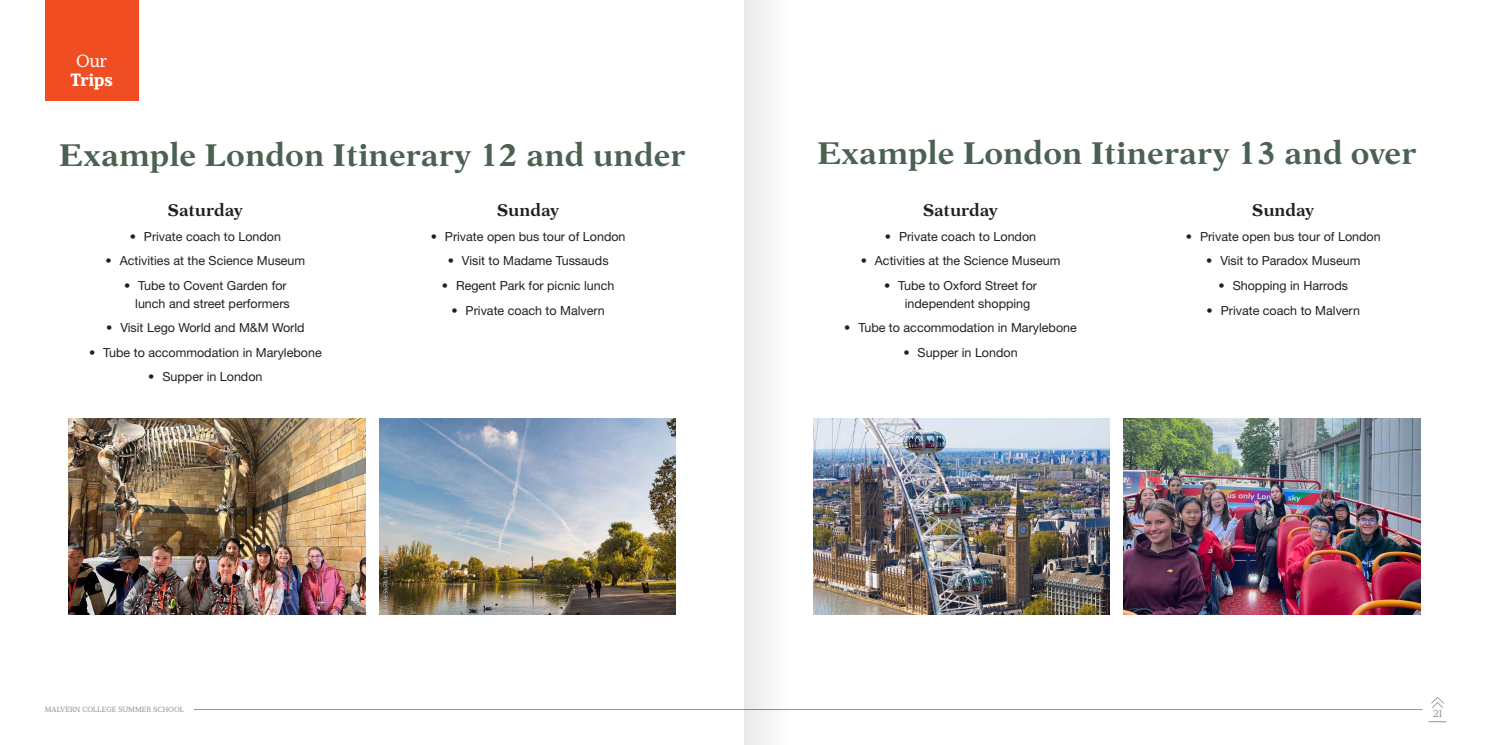
<style>
.page{position:relative;width:1489px;height:745px;background:#fff}
.page>*{position:absolute;margin:0;border:0;box-sizing:border-box;transform-origin:0 0}
.BLACK_TITLE{font:500 32.5px "Aster";color:#4b6151}
.t1{font:700 17.62px/18.6px "Prumo Slab";color:#fff;text-align:center}
.Small_sub{font:500 17.5px "Aster";letter-spacing:-.015em;color:#231f20}
.t2{font:12.5px/17.5px "Helvetica Neue LT Pro";color:#231f20;text-align:right}
.t3{font:10px "Prumo Slab";color:#929595}
.t4{font:7.5px "Prumo Slab";letter-spacing:.01em;color:#929595}
.s1{font-weight:400}
</style>
<div class="page">
<svg style="left:1431px;top:697px;width:12px;height:11px"></svg>
<hr style="left:194px;top:708px;width:1228px;height:1px;background:#929595">
<img style="left:69px;top:418px;width:296px;height:196px">
<img style="left:379px;top:418px;width:296px;height:196px">
<img style="left:813px;top:418px;width:296px;height:196px">
<img style="left:1123px;top:418px;width:296px;height:196px">
<div style="left:45px;top:0;width:94px;height:100px;background:#f04d22"></div>
<div style="left:744px;top:0;width:44px;height:744px;background:#f1f1f1"></div>
<p class="t1" style="left:70px;top:52px;width:44px"><span class="s1">Our<br></span>Trips</p>
<p class="BLACK_TITLE" style="left:59px;top:135px;width:628px">Example London Itinerary 12 and under</p>
<p class="BLACK_TITLE" style="left:817px;top:133px;width:600px">Example London Itinerary 13 and over</p>
<p class="Small_sub" style="left:168px;top:199px;width:76px">Saturday</p>
<p class="t2" style="left:130px;top:227px;width:153px">• Private coach to London</p>
<p class="t2" style="left:105px;top:252px;width:201px">• Activities at the Science Museum</p>
<p class="t2" style="left:124px;top:276px;width:167px">• Tube to Covent Garden for lunch and street performers</p>
<p class="t2" style="left:106px;top:318px;width:200px">• Visit Lego World and M&amp;M World</p>
<p class="t2" style="left:89px;top:343px;width:234px">• Tube to accommodation in Marylebone</p>
<p class="t2" style="left:148px;top:367px;width:116px">• Supper in London</p>
<p class="Small_sub" style="left:497px;top:199px;width:64px">Sunday</p>
<p class="t2" style="left:430px;top:227px;width:196px">• Private open bus tour of London</p>
<p class="t2" style="left:447px;top:252px;width:162px">• Visit to Madame Tussauds</p>
<p class="t2" style="left:442px;top:276px;width:174px">• Regent Park for picnic lunch</p>
<p class="t2" style="left:451px;top:301px;width:155px">• Private coach to Malvern</p>
<p class="Small_sub" style="left:923px;top:199px;width:76px">Saturday</p>
<p class="t2" style="left:884px;top:227px;width:153px">• Private coach to London</p>
<p class="t2" style="left:860px;top:252px;width:201px">• Activities at the Science Museum</p>
<p class="t2" style="left:904px;top:276px;width:134px;text-align:left;text-indent:-21px">• Tube to Oxford Street for independent shopping</p>
<p class="t2" style="left:844px;top:318px;width:234px">• Tube to accommodation in Marylebone</p>
<p class="t2" style="left:903px;top:343px;width:116px">• Supper in London</p>
<p class="Small_sub" style="left:1252px;top:199px;width:64px">Sunday</p>
<p class="t2" style="left:1185px;top:227px;width:196px">• Private open bus tour of London</p>
<p class="t2" style="left:1206px;top:252px;width:156px">• Visit to Paradox Museum</p>
<p class="t2" style="left:1218px;top:276px;width:131px">• Shopping in Harrods</p>
<p class="t2" style="left:1206px;top:301px;width:155px">• Private coach to Malvern</p>
<p class="t4" style="left:45px;top:704px;width:141px">MALVERN COLLEGE SUMMER SCHOOL</p>
<p class="t3" style="left:1432px;top:707px;width:10px">21</p>
</div>
